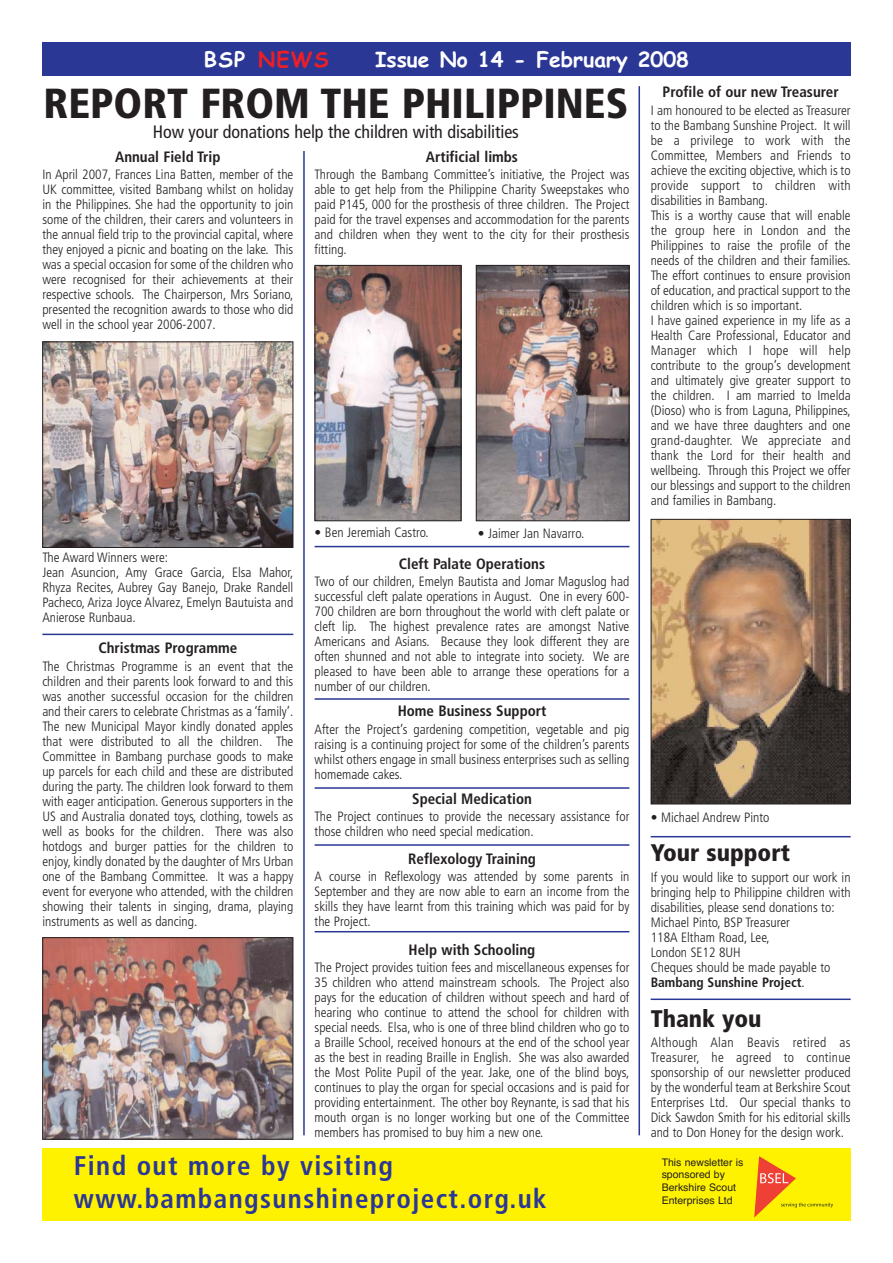
<style>
.page{position:relative;width:893px;height:1263px;background:#fff}
.page>*{position:absolute;margin:0;border:0;box-sizing:border-box;transform-origin:0 0}
.t1{font:900 condensed 42px "Frutiger";color:#231f20}
.t2{font:700 condensed 27px/32.4px "Frutiger";letter-spacing:.05em;color:#2b3795}
.t3{font:900 condensed 24px "Frutiger";color:#231f20}
.t4{font:700 21px "Comic Sans MS";color:#fff}
.t5{font:700 21px "Comic Sans MS";letter-spacing:.06em;color:#ed1e25}
.t6{font:condensed 18px "Frutiger";letter-spacing:-.005em;color:#231f20}
.t7{font:700 condensed 15px "Frutiger";color:#231f20}
.t8{font:300 condensed 13.5px/15px "Frutiger";color:#231f20;text-align:justify}
.t9{font:10.5px/12.6px "Helvetica";color:#231f20}
.s1{color:#fff}
.s2{font-weight:700}
</style>
<div class="page">
<div style="left:42px;top:1148px;width:808px;height:72px;background:#fff200"></div>
<div style="left:42px;top:43px;width:808px;height:33px;background:#2b3795"></div>
<hr style="left:303px;top:151px;width:2px;height:984px;background:#2b3795">
<svg style="left:754px;top:1156px;width:79px;height:62px"></svg>
<img style="left:478px;top:267px;width:149px;height:252px">
<div style="left:476px;top:265px;width:153px;height:256px;border:1px solid #231f20"></div>
<img style="left:316px;top:267px;width:143px;height:252px">
<div style="left:314px;top:265px;width:147px;height:256px;border:1px solid #231f20"></div>
<img style="left:44px;top:343px;width:247px;height:203px">
<div style="left:42px;top:341px;width:251px;height:207px;border:1px solid #231f20"></div>
<hr style="left:638px;top:86px;width:2px;height:1049px;background:#2b3795">
<hr style="left:314px;top:787px;width:315px;height:2px;background:#2b3795">
<hr style="left:650px;top:999px;width:200px;height:1px;background:#2b3795">
<img style="left:652px;top:521px;width:196px;height:281px">
<div style="left:650px;top:519px;width:200px;height:285px;border:1px solid #231f20"></div>
<img style="left:44px;top:939px;width:247px;height:199px">
<div style="left:42px;top:937px;width:251px;height:203px;border:1px solid #231f20"></div>
<hr style="left:42px;top:634px;width:251px;height:1px;background:#2b3795">
<hr style="left:314px;top:844px;width:315px;height:2px;background:#2b3795">
<hr style="left:314px;top:931px;width:315px;height:1px;background:#2b3795">
<hr style="left:314px;top:698px;width:315px;height:2px;background:#2b3795">
<hr style="left:650px;top:836px;width:200px;height:1px;background:#2b3795">
<hr style="left:314px;top:546px;width:315px;height:1px;background:#2b3795">
<h3 class="t5" style="left:204px;top:51px;width:126px"><span class="s1">BSP</span> NEWS</h3>
<h3 class="t4" style="left:375px;top:51px;width:315px">Issue No 14 - February 2008</h3>
<h1 class="t1" style="left:44px;top:86px;width:586px">REPORT FROM THE PHILIPPINES</h1>
<h3 class="t6" style="left:153px;top:124px;width:367px">How your donations help the children with disabilities</h3>
<p class="t7" style="left:115px;top:151px;width:107px">Annual Field Trip</p>
<p class="t8" style="left:42px;top:168px;width:252px">In April 2007, Frances Lina Batten, member of the UK committee, visited Bambang whilst on holiday in the Philippines. She had the opportunity to join some of the children, their carers and volunteers in the annual field trip to the provincial capital, where they enjoyed a picnic and boating on the lake. This was a special occasion for some of the children who were recognised for their achievements at their respective schools. The Chairperson, Mrs Soriano, presented the recognition awards to those who did well in the school year 2006-2007.</p>
<p class="t7" style="left:426px;top:151px;width:94px">Artificial limbs</p>
<p class="t8" style="left:314px;top:168px;width:316px">Through the Bambang Committee’s initiative, the Project was able to get help from the Philippine Charity Sweepstakes who paid P145, 000 for the prosthesis of three children. The Project paid for the travel expenses and accommodation for the parents and children when they went to the city for their prosthesis fitting.</p>
<p class="t8" style="left:42px;top:551px;width:252px;text-align:left">The Award Winners were:<br>Jean Asuncion, Amy Grace Garcia, Elsa Mahor, Rhyza Recites, Aubrey Gay Banejo, Drake Randell Pacheco, Ariza Joyce Alvarez, Emelyn Bautuista and Anierose Runbaua.</p>
<p class="t7" style="left:98px;top:642px;width:140px">Christmas Programme</p>
<p class="t8" style="left:42px;top:659px;width:252px">The Christmas Programme is an event that the children and their parents look forward to and this was another successful occasion for the children and their carers to celebrate Christmas as a ‘family’.<br>The new Municipal Mayor kindly donated apples that were distributed to all the children. The Committee in Bambang purchase goods to make up parcels for each child and these are distributed during the party. The children look forward to them with eager anticipation. Generous supporters in the US and Australia donated toys, clothing, towels as well as books for the children. There was also hotdogs and burger patties for the children to enjoy, kindly donated by the daughter of Mrs Urban one of the Bambang Committee. It was a happy event for everyone who attended, with the children showing their talents in singing, drama, playing instruments as well as dancing.</p>
<p class="t8" style="left:314px;top:526px;width:116px">• Ben Jeremiah Castro.</p>
<p class="t8" style="left:478px;top:526px;width:108px">• Jaimer Jan Navarro.</p>
<p class="t7" style="left:399px;top:558px;width:148px">Cleft Palate Operations</p>
<p class="t8" style="left:314px;top:575px;width:316px">Two of our children, Emelyn Bautista and Jomar Maguslog had successful cleft palate operations in August. One in every 600- 700 children are born throughout the world with cleft palate or cleft lip. The highest prevalence rates are amongst Native Americans and Asians. Because they look different they are often shunned and not able to integrate into society. We are pleased to have been able to arrange these operations for a number of our children.</p>
<p class="t7" style="left:397px;top:705px;width:150px">Home Business Support</p>
<p class="t8" style="left:314px;top:722px;width:316px">After the Project’s gardening competition, vegetable and pig raising is a continuing project for some of the children’s parents whilst others engage in small business enterprises such as selling homemade cakes.</p>
<p class="t7" style="left:412px;top:793px;width:121px">Special Medication</p>
<p class="t8" style="left:314px;top:810px;width:316px">The Project continues to provide the necessary assistance for those children who need special medication.</p>
<p class="t7" style="left:408px;top:853px;width:129px">Reflexology Training</p>
<p class="t8" style="left:314px;top:870px;width:316px">A course in Reflexology was attended by some parents in September and they are now able to earn an income from the skills they have learnt from this training which was paid for by the Project.</p>
<p class="t7" style="left:408px;top:943px;width:128px">Help with Schooling</p>
<p class="t8" style="left:314px;top:961px;width:316px">The Project provides tuition fees and miscellaneous expenses for 35 children who attend mainstream schools. The Project also pays for the education of children without speech and hard of hearing who continue to attend the school for children with special needs. Elsa, who is one of three blind children who go to a Braille School, received honours at the end of the school year as the best in reading Braille in English. She was also awarded the Most Polite Pupil of the year. Jake, one of the blind boys, continues to play the organ for special occasions and is paid for providing entertainment. The other boy Reynante, is sad that his mouth organ is no longer working but one of the Committee members has promised to buy him a new one.</p>
<h2 class="t2" style="left:74px;top:1152px;width:474px">Find out more by visiting www.bambangsunshineproject.org.uk</h2>
<p class="t7" style="left:662px;top:86px;width:177px">Profile of our new Treasurer</p>
<p class="t8" style="left:650px;top:103px;width:201px;text-align:left">I am honoured to be elected as Treasurer to the Bambang Sunshine Project. It will be a privilege to work with the Committee, Members and Friends to achieve the exciting objective, which is to provide support to children with disabilities in Bambang.<br>This is a worthy cause that will enable the group here in London and the Philippines to raise the profile of the needs of the children and their families.<br>The effort continues to ensure provision of education, and practical support to the children which is so important.<br>I have gained experience in my life as a Health Care Professional, Educator and Manager which I hope will help contribute to the group’s development and ultimately give greater support to the children. I am married to Imelda (Dioso) who is from Laguna, Philippines, and we have three daughters and one grand-daughter. We appreciate and thank the Lord for their health and wellbeing. Through this Project we offer our blessings and support to the children and families in Bambang.</p>
<p class="t8" style="left:650px;top:811px;width:120px">• Michael Andrew Pinto</p>
<h3 class="t3" style="left:650px;top:843px;width:141px">Your support</h3>
<p class="t8" style="left:650px;top:871px;width:201px;text-align:left">If you would like to support our work in bringing help to Philippine children with disabilities, please send donations to:<br>Michael Pinto, BSP Treasurer<br>118A Eltham Road, Lee,<br>London SE12 8UH<br>Cheques should be made payable to<br><span class="s2">Bambang Sunshine Project</span>.</p>
<h3 class="t3" style="left:650px;top:1009px;width:112px">Thank you</h3>
<p class="t8" style="left:650px;top:1036px;width:201px">Although Alan Beavis retired as Treasurer, he agreed to continue sponsorship of our newsletter produced by the wonderful team at Berkshire Scout Enterprises Ltd. Our special thanks to Dick Sawdon Smith for his editorial skills and to Don Honey for the design work.</p>
<p class="t9" style="left:661px;top:1157px;width:83px">This newsletter is sponsored by<br>Berkshire Scout<br>Enterprises Ltd</p>
</div>
